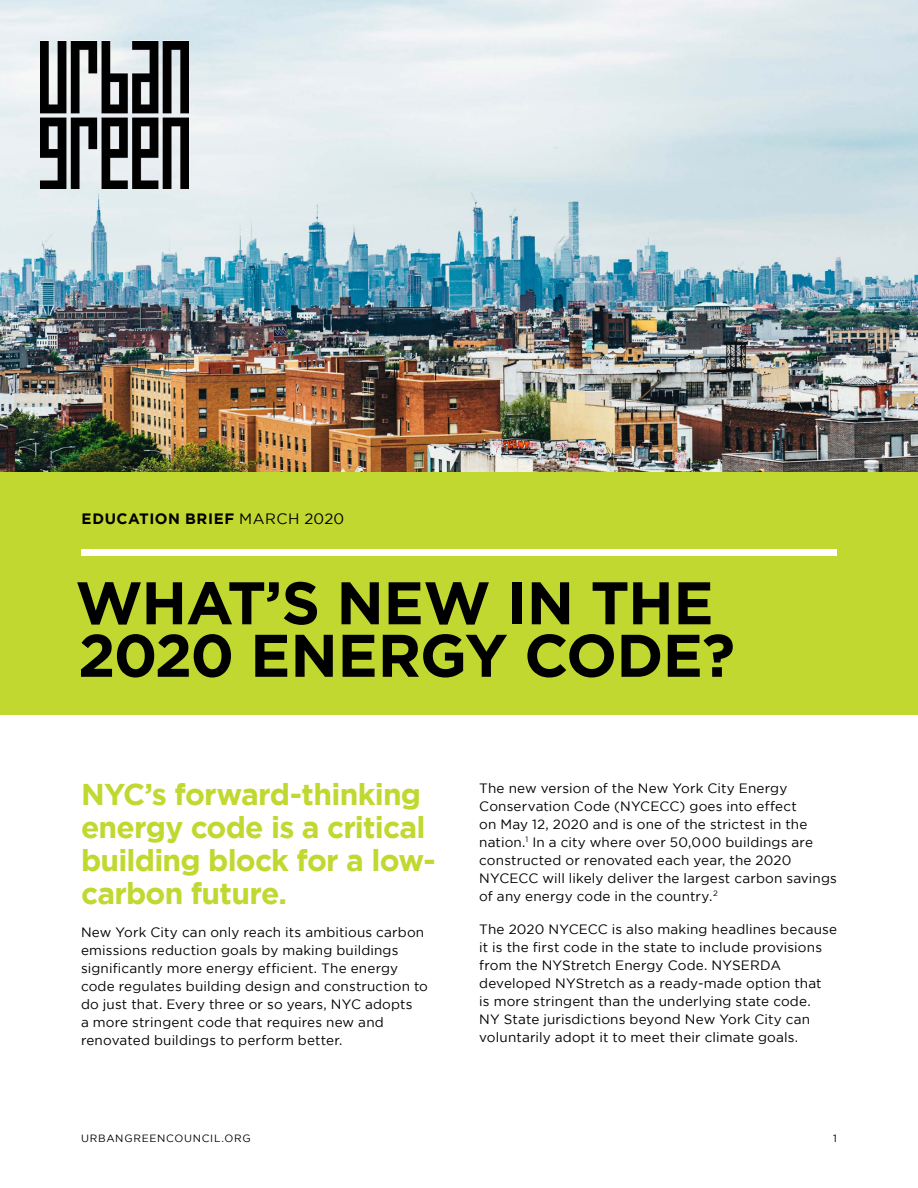
<style>
.page{position:relative;width:918px;height:1188px;background:#fff}
.page>*{position:absolute;margin:0;border:0;box-sizing:border-box;transform-origin:0 0}
.t1{font:700 60px/52.5px "Gotham";letter-spacing:-.015em;color:#000}
.t2{font:700 30px/33px "Gotham";letter-spacing:-.025em;color:#c1d831}
.t3{font:700 15px "Gotham";letter-spacing:.04em;color:#000}
.t4{font:13.5px/18px "Gotham";letter-spacing:.01em;color:#000}
.t5{font:10.5px "Gotham";letter-spacing:.07em;color:#000}
.s1{font-weight:400}
</style>
<div class="page">
<img style="left:0;top:0;width:918px;height:472px">
<div style="left:0;top:472px;width:918px;height:244px;background:#c1d831"></div>
<div style="left:81px;top:549px;width:756px;height:7px;background:#fff"></div>
<img style="left:40px;top:41px;width:149px;height:148px">
<p class="t3" style="left:82px;top:510px;width:264px">EDUCATION BRIEF <span class="s1">MARCH 2020</span></p>
<h1 class="t1" style="left:75px;top:575px;width:661px">WHAT’S NEW IN THE<br>2020 ENERGY CODE?</h1>
<h2 class="t2" style="left:81px;top:777px;width:356px">NYC’s forward-thinking energy code is a critical building block for a low&shy;carbon future.</h2>
<p class="t4" style="left:81px;top:923px;width:349px">New York City can only reach its ambitious carbon emissions reduction goals by making buildings significantly more energy efficient. The energy code regulates building design and construction to do just that. Every three or so years, NYC adopts<br>a more stringent code that requires new and renovated buildings to perform better.</p>
<p class="t4" style="left:479px;top:779px;width:359px">The new version of the New York City Energy Conservation Code (NYCECC) goes into effect<br>on May 12, 2020 and is one of the strictest in the nation.<sup>1</sup> In a city where over 50,000 buildings are constructed or renovated each year, the 2020<br>NYCECC will likely deliver the largest carbon savings of any energy code in the country.<sup>2</sup></p>
<p class="t4" style="left:479px;top:920px;width:359px">The 2020 NYCECC is also making headlines because it is the first code in the state to include provisions from the NYStretch Energy Code. NYSERDA developed NYStretch as a ready-made option that<br>is more stringent than the underlying state code.<br>NY State jurisdictions beyond New York City can voluntarily adopt it to meet their climate goals.</p>
<p class="t5" style="left:81px;top:1133px;width:171px">URBANGREENCOUNCIL.ORG</p>
<p class="t5" style="left:833px;top:1133px;width:5px">1</p>
</div>
